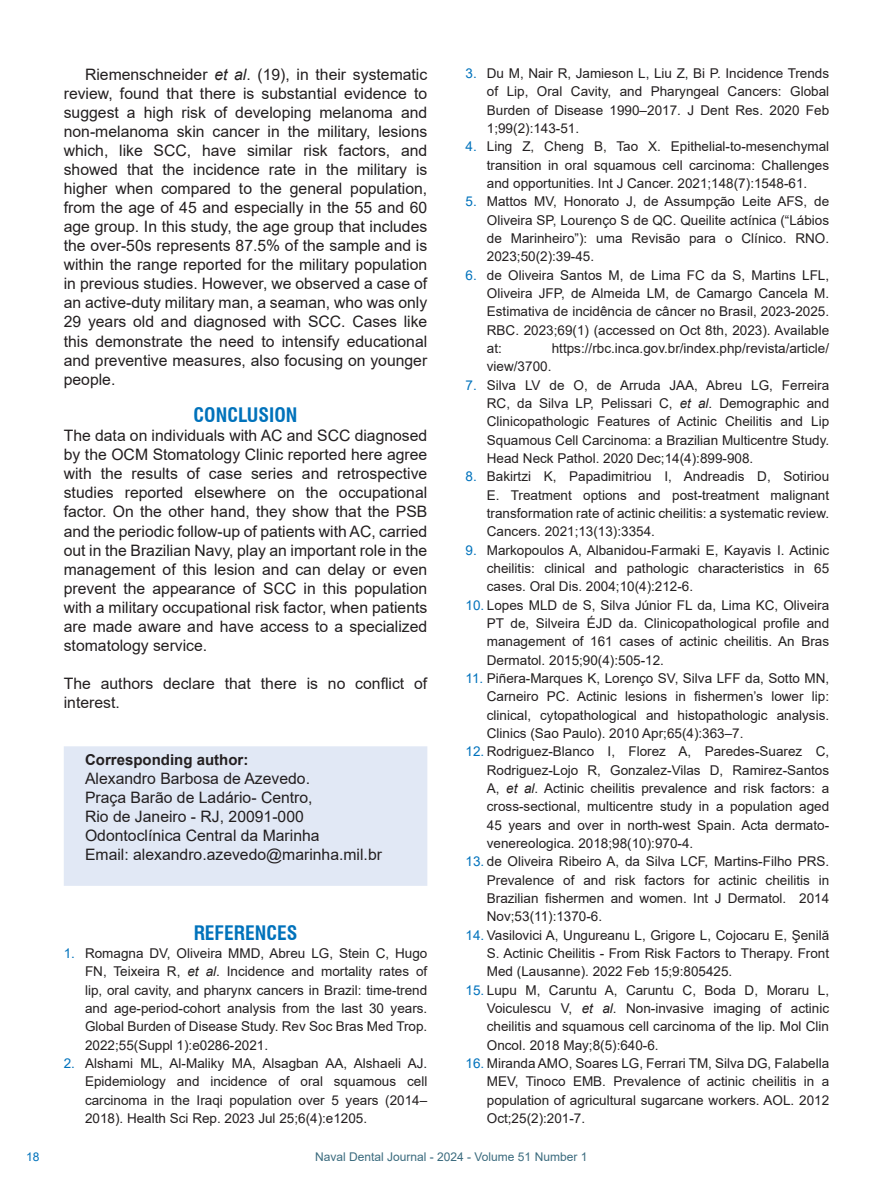
<style>
.page{position:relative;width:893px;height:1191px;background:#fff}
.page>*{position:absolute;margin:0;border:0;box-sizing:border-box;transform-origin:0 0}
.t1{font:700 condensed 19.5px "Swiss 721 BT";color:#0072bb}
.t2{font:15.75px/19px "Arial";color:#231f20;text-align:justify}
.t3{font:700 15px "Arial";color:#231f20}
.t4{font:13.5px/18.3px "Arial";color:#231f20;text-align:justify}
.t5{font:12px "Arial";color:#3b6b7e}
.t6{font:12px "Arial";color:#0072bb}
.s1{font-style:italic}
.s2{color:#0072bc}
</style>
<div class="page">
<div style="left:64px;top:746px;width:363px;height:140px;background:#e1e8f5"></div>
<p class="t2" style="left:64px;top:64px;width:365px;text-indent:21px">Riemenschneider <span class="s1">et al</span>. (19), in their systematic review, found that there is substantial evidence to suggest a high risk of developing melanoma and non-melanoma skin cancer in the military, lesions which, like SCC, have similar risk factors, and showed that the incidence rate in the military is higher when compared to the general population, from the age of 45 and especially in the 55 and 60 age group. In this study, the age group that includes the over-50s represents 87.5% of the sample and is within the range reported for the military population in previous studies. However, we observed a case of an active-duty military man, a seaman, who was only 29 years old and diagnosed with SCC. Cases like this demonstrate the need to intensify educational and preventive measures, also focusing on younger people.</p>
<h1 class="t1" style="left:194px;top:403px;width:105px">CONCLUSION</h1>
<p class="t2" style="left:64px;top:426px;width:365px">The data on individuals with AC and SCC diagnosed by the OCM Stomatology Clinic reported here agree with the results of case series and retrospective studies reported elsewhere on the occupational factor. On the other hand, they show that the PSB and the periodic follow-up of patients with AC, carried out in the Brazilian Navy, play an important role in the management of this lesion and can delay or even prevent the appearance of SCC in this population with a military occupational risk factor, when patients are made aware and have access to a specialized stomatology service.</p>
<p class="t2" style="left:64px;top:674px;width:365px">The authors declare that there is no conflict of interest.</p>
<p class="t3" style="left:85px;top:749px;width:165px">Corresponding author:</p>
<p class="t2" style="left:85px;top:768px;width:298px;text-align:left">Alexandro Barbosa de Azevedo.<br>Praça Barão de Ladário- Centro,<br>Rio de Janeiro - RJ, 20091-000<br>Odontoclínica Central da Marinha<br>Email: alexandro.azevedo@marinha.mil.br</p>
<h1 class="t1" style="left:194px;top:921px;width:105px">REFERENCES</h1>
<p class="t4" style="left:85px;top:944px;width:344px;text-indent:-21px"><span class="s2">1.</span> Romagna DV, Oliveira MMD, Abreu LG, Stein C, Hugo FN, Teixeira R, <span class="s1">et al</span>. Incidence and mortality rates of lip, oral cavity, and pharynx cancers in Brazil: time-trend and age-period-cohort analysis from the last 30 years.<br>Global Burden of Disease Study. Rev Soc Bras Med Trop.<br>2022;55(Suppl 1):e0286-2021.</p>
<p class="t4" style="left:85px;top:1054px;width:344px;text-indent:-21px"><span class="s2">2.</span> Alshami ML, Al-Maliky MA, Alsagban AA, Alshaeli AJ.<br>Epidemiology and incidence of oral squamous cell carcinoma in the Iraqi population over 5 years (2014– 2018). Health Sci Rep. 2023 Jul 25;6(4):e1205.</p>
<p class="t4" style="left:487px;top:64px;width:344px;text-indent:-21px"><span class="s2">3.</span> Du M, Nair R, Jamieson L, Liu Z, Bi P. Incidence Trends of Lip, Oral Cavity, and Pharyngeal Cancers: Global Burden of Disease 1990–2017. J Dent Res. 2020 Feb 1;99(2):143-51.</p>
<p class="t4" style="left:487px;top:137px;width:344px;text-indent:-21px"><span class="s2">4.</span> Ling Z, Cheng B, Tao X. Epithelial-to-mesenchymal transition in oral squamous cell carcinoma: Challenges and opportunities. Int J Cancer. 2021;148(7):1548-61.</p>
<p class="t4" style="left:487px;top:192px;width:344px;text-indent:-21px"><span class="s2">5.</span> Mattos MV, Honorato J, de Assumpção Leite AFS, de Oliveira SP, Lourenço S de QC. Queilite actínica (“Lábios de Marinheiro”): uma Revisão para o Clínico. RNO.<br>2023;50(2):39-45.</p>
<p class="t4" style="left:487px;top:265px;width:344px;text-indent:-21px"><span class="s2">6.</span> de Oliveira Santos M, de Lima FC da S, Martins LFL, Oliveira JFP, de Almeida LM, de Camargo Cancela M.<br>Estimativa de incidência de câncer no Brasil, 2023-2025.<br>RBC. 2023;69(1) (accessed on Oct 8th, 2023). Available at:</p>
<p class="t4" style="left:552px;top:339px;width:279px">https://rbc.inca.gov.br/index.php/revista/article/</p>
<p class="t4" style="left:487px;top:357px;width:66px">view/3700.</p>
<p class="t4" style="left:487px;top:375px;width:344px;text-indent:-21px"><span class="s2">7.</span> Silva LV de O, de Arruda JAA, Abreu LG, Ferreira RC, da Silva LP, Pelissari C, <span class="s1">et al</span>. Demographic and Clinicopathologic Features of Actinic Cheilitis and Lip Squamous Cell Carcinoma: a Brazilian Multicentre Study.<br>Head Neck Pathol. 2020 Dec;14(4):899-908.</p>
<p class="t4" style="left:487px;top:467px;width:344px;text-indent:-21px"><span class="s2">8.</span> Bakirtzi K, Papadimitriou I, Andreadis D, Sotiriou E. Treatment options and post-treatment malignant transformation rate of actinic cheilitis: a systematic review.<br>Cancers. 2021;13(13):3354.</p>
<p class="t4" style="left:487px;top:540px;width:344px;text-indent:-21px"><span class="s2">9.</span> Markopoulos A, Albanidou-Farmaki E, Kayavis I. Actinic cheilitis: clinical and pathologic characteristics in 65 cases. Oral Dis. 2004;10(4):212-6.</p>
<p class="t4" style="left:487px;top:595px;width:344px;text-indent:-21px"><span class="s2">10.</span> Lopes MLD de S, Silva Júnior FL da, Lima KC, Oliveira PT de, Silveira ÉJD da. Clinicopathological profile and management of 161 cases of actinic cheilitis. An Bras Dermatol. 2015;90(4):505-12.</p>
<p class="t4" style="left:487px;top:669px;width:344px;text-indent:-21px"><span class="s2">11.</span> Piñera-Marques K, Lorenço SV, Silva LFF da, Sotto MN, Carneiro PC. Actinic lesions in fishermen’s lower lip: clinical, cytopathological and histopathologic analysis.<br>Clinics (Sao Paulo). 2010 Apr;65(4):363–7.</p>
<p class="t4" style="left:487px;top:742px;width:344px;text-indent:-21px"><span class="s2">12.</span> Rodriguez-Blanco I, Florez A, Paredes-Suarez C, Rodriguez-Lojo R, Gonzalez-Vilas D, Ramirez-Santos A, <span class="s1">et al</span>. Actinic cheilitis prevalence and risk factors: a cross-sectional, multicentre study in a population aged 45 years and over in north-west Spain. Acta dermato&shy;venereologica. 2018;98(10):970-4.</p>
<p class="t4" style="left:487px;top:852px;width:344px;text-indent:-21px"><span class="s2">13.</span> de Oliveira Ribeiro A, da Silva LCF, Martins-Filho PRS.<br>Prevalence of and risk factors for actinic cheilitis in Brazilian fishermen and women. Int J Dermatol. 2014<br>Nov;53(11):1370-6.</p>
<p class="t4" style="left:487px;top:925px;width:344px;text-indent:-21px"><span class="s2">14.</span> Vasilovici A, Ungureanu L, Grigore L, Cojocaru E, Şenilă S. Actinic Cheilitis - From Risk Factors to Therapy. Front Med (Lausanne). 2022 Feb 15;9:805425.</p>
<p class="t4" style="left:487px;top:980px;width:344px;text-indent:-21px"><span class="s2">15.</span> Lupu M, Caruntu A, Caruntu C, Boda D, Moraru L, Voiculescu V, <span class="s1">et al</span>. Non-invasive imaging of actinic cheilitis and squamous cell carcinoma of the lip. Mol Clin Oncol. 2018 May;8(5):640-6.</p>
<p class="t4" style="left:487px;top:1054px;width:344px;text-indent:-21px"><span class="s2">16.</span> Miranda AMO, Soares LG, Ferrari TM, Silva DG, Falabella MEV, Tinoco EMB. Prevalence of actinic cheilitis in a population of agricultural sugarcane workers. AOL. 2012<br>Oct;25(2):201-7.</p>
<p class="t6" style="left:26px;top:1148px;width:15px">18</p>
<p class="t5" style="left:315px;top:1148px;width:274px">Naval Dental Journal - 2024 - Volume 51 Number 1</p>
</div>
